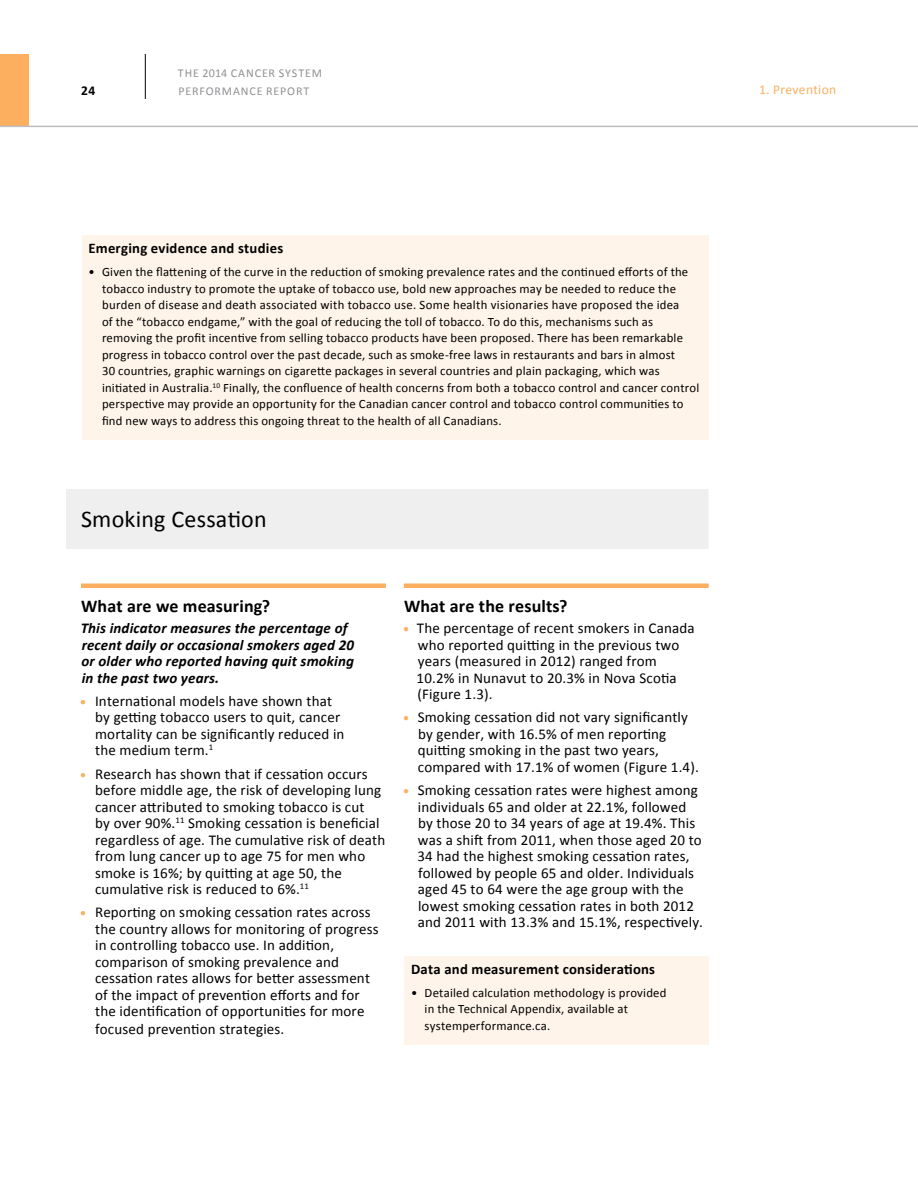
<style>
.page{position:relative;width:918px;height:1188px;background:#fff}
.page>*{position:absolute;margin:0;border:0;box-sizing:border-box;transform-origin:0 0}
.t1{font:24px "Calibri";letter-spacing:.01em;color:#000}
.t2{font:700 18px "Calibri";letter-spacing:.005em;color:#000}
.t3{font:15px/16.5px "Calibri";letter-spacing:.01em;color:#000}
.t4{font:italic 700 15px/16.5px "Calibri";letter-spacing:.01em;color:#000}
.t5{font:700 14.7px "Calibri";letter-spacing:.015em;color:#000}
.t6{font:13.5px "Calibri";letter-spacing:.025em;color:#fbaf5f}
.t7{font:700 13.5px "Calibri";color:#000}
.t8{font:12.75px/16.5px "Calibri";letter-spacing:.015em;color:#000}
.t9{font:12px/18px "Calibri";letter-spacing:.07em;color:#919195}
.s1{font-weight:700;font-size:12px;color:#fbaf5f}
</style>
<div class="page">
<div style="left:0;top:54px;width:29px;height:72px;background:#fbaf5f"></div>
<hr style="left:81px;top:584px;width:305px;height:4px;background:#fbaf5f">
<hr style="left:404px;top:584px;width:305px;height:4px;background:#fbaf5f">
<div style="left:404px;top:956px;width:305px;height:89px;background:#fff4e9"></div>
<div style="left:66px;top:489px;width:642px;height:60px;background:#efeff0"></div>
<div style="left:82px;top:235px;width:627px;height:205px;background:#fff4e9"></div>
<hr style="left:145px;top:54px;width:1px;height:45px;background:#000">
<hr style="left:0;top:126px;width:918px;height:1px;background:#bcbec0">
<p class="t7" style="left:81px;top:81px;width:16px">24</p>
<p class="t9" style="left:178px;top:64px;width:146px">THE 2014 CANCER SYSTEM<br>PERFORMANCE REPORT</p>
<p class="t6" style="left:759px;top:81px;width:79px">1. Prevention</p>
<p class="t5" style="left:89px;top:239px;width:196px">Emerging evidence and studies</p>
<p class="t8" style="left:102px;top:264px;width:599px;text-indent:-14px">• Given the flattening of the curve in the reduction of smoking prevalence rates and the continued efforts of the tobacco industry to promote the uptake of tobacco use, bold new approaches may be needed to reduce the burden of disease and death associated with tobacco use. Some health visionaries have proposed the idea<br>of the “tobacco endgame,” with the goal of reducing the toll of tobacco. To do this, mechanisms such as removing the profit incentive from selling tobacco products have been proposed. There has been remarkable progress in tobacco control over the past decade, such as smoke-free laws in restaurants and bars in almost<br>30 countries, graphic warnings on cigarette packages in several countries and plain packaging, which was initiated in Australia.<sup>10</sup> Finally, the confluence of health concerns from both a tobacco control and cancer control perspective may provide an opportunity for the Canadian cancer control and tobacco control communities to find new ways to address this ongoing threat to the health of all Canadians.</p>
<h1 class="t1" style="left:81px;top:503px;width:187px">Smoking Cessation</h1>
<p class="t2" style="left:81px;top:595px;width:190px">What are we measuring?</p>
<p class="t4" style="left:81px;top:620px;width:275px">This indicator measures the percentage of recent daily or occasional smokers aged 20 or older who reported having quit smoking in the past two years.</p>
<p class="t3" style="left:95px;top:693px;width:251px;text-indent:-15px"><span class="s1">•</span> International models have shown that by getting tobacco users to quit, cancer mortality can be significantly reduced in the medium term.<sup>1</sup></p>
<p class="t3" style="left:95px;top:765px;width:292px;text-indent:-15px"><span class="s1">•</span> Research has shown that if cessation occurs before middle age, the risk of developing lung cancer attributed to smoking tobacco is cut<br>by over 90%.<sup>11</sup> Smoking cessation is beneficial regardless of age. The cumulative risk of death from lung cancer up to age 75 for men who smoke is 16%; by quitting at age 50, the cumulative risk is reduced to 6%.<sup>11</sup></p>
<p class="t3" style="left:95px;top:904px;width:285px;text-indent:-15px"><span class="s1">•</span> Reporting on smoking cessation rates across the country allows for monitoring of progress in controlling tobacco use. In addition, comparison of smoking prevalence and cessation rates allows for better assessment of the impact of prevention efforts and for the identification of opportunities for more</p>
<p class="t3" style="left:95px;top:1021px;width:191px">focused prevention strategies.</p>
<p class="t2" style="left:404px;top:595px;width:165px">What are the results?</p>
<p class="t3" style="left:417px;top:620px;width:280px;text-indent:-14px"><span class="s1">•</span> The percentage of recent smokers in Canada who reported quitting in the previous two years (measured in 2012) ranged from 10.2% in Nunavut to 20.3% in Nova Scotia (Figure 1.3).</p>
<p class="t3" style="left:418px;top:709px;width:283px;text-indent:-15px"><span class="s1">•</span> Smoking cessation did not vary significantly by gender, with 16.5% of men reporting quitting smoking in the past two years, compared with 17.1% of women (Figure 1.4).</p>
<p class="t3" style="left:418px;top:782px;width:287px;text-indent:-14px"><span class="s1">•</span> Smoking cessation rates were highest among individuals 65 and older at 22.1%, followed by those 20 to 34 years of age at 19.4%. This was a shift from 2011, when those aged 20 to 34 had the highest smoking cessation rates, followed by people 65 and older. Individuals aged 45 to 64 were the age group with the lowest smoking cessation rates in both 2012 and 2011 with 13.3% and 15.1%, respectively.</p>
<p class="t5" style="left:411px;top:959px;width:246px">Data and measurement considerations</p>
<p class="t8" style="left:425px;top:984px;width:243px;text-indent:-14px">• Detailed calculation methodology is provided in the Technical Appendix, available at systemperformance.ca.</p>
</div>
